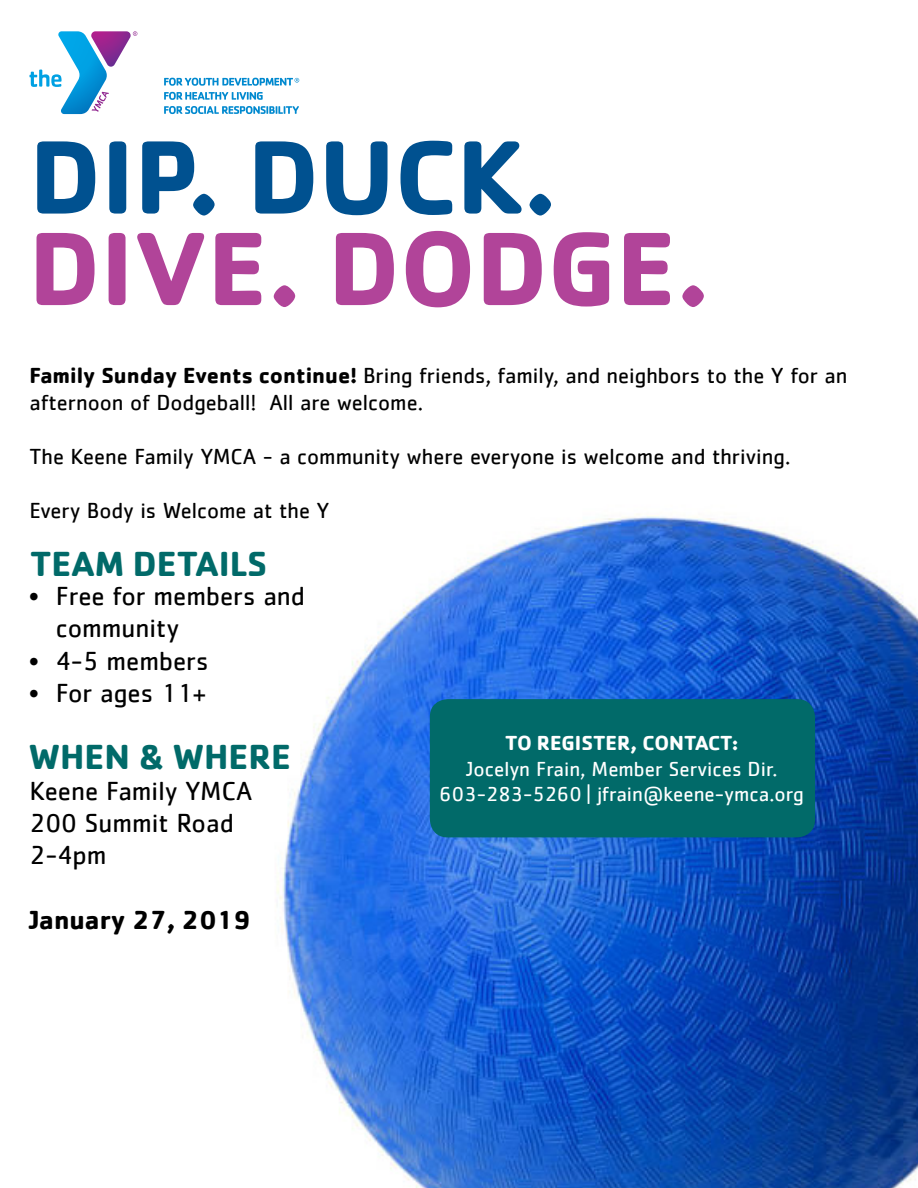
<style>
.page{position:relative;width:918px;height:1188px;background:#fff}
.page>*{position:absolute;margin:0;border:0;box-sizing:border-box;transform-origin:0 0}
.t1{font:700 108px "Cachet";color:#b14499}
.t2{font:700 108px "Cachet";color:#005190}
.t3{font:700 36px "Cachet";color:#016a69}
.t4{font:27px/32.4px "Cachet";color:#000}
.t5{font:700 27px "Cachet";color:#000}
.t6{font:22.5px/27px "Cachet";color:#000}
.t7{font:21px "Cachet";color:#fff}
.t8{font:700 21px "Cachet";color:#fff}
.s1{font-weight:700}
</style>
<div class="page">
<img style="left:276px;top:514px;width:642px;height:674px">
<div style="left:430px;top:699px;width:385px;height:138px;background:#016a69;border-radius:18px"></div>
<svg style="left:30px;top:31px;width:107px;height:83px"></svg>
<svg style="left:164px;top:92px;width:99px;height:8px"></svg>
<svg style="left:164px;top:106px;width:135px;height:8px"></svg>
<svg style="left:164px;top:78px;width:135px;height:8px"></svg>
<p class="t2" style="left:30px;top:107px;width:530px">DIP. DUCK.</p>
<p class="t1" style="left:29px;top:199px;width:683px">DIVE. DODGE.</p>
<p class="t6" style="left:30px;top:362px;width:820px"><span class="s1">Family Sunday Events continue!</span> Bring friends, family, and neighbors to the Y for an afternoon of Dodgeball! All are welcome.</p>
<p class="t6" style="left:30px;top:443px;width:762px">The Keene Family YMCA - a community where everyone is welcome and thriving.</p>
<p class="t6" style="left:30px;top:497px;width:302px">Every Body is Welcome at the Y</p>
<p class="t3" style="left:30px;top:540px;width:239px">TEAM DETAILS</p>
<p class="t4" style="left:56px;top:579px;width:251px;text-indent:-27px">• Free for members and community</p>
<p class="t4" style="left:29px;top:644px;width:181px">• 4-5 members</p>
<p class="t4" style="left:29px;top:676px;width:179px">• For ages 11+</p>
<p class="t8" style="left:505px;top:730px;width:235px">TO REGISTER, CONTACT:</p>
<p class="t7" style="left:466px;top:756px;width:313px">Jocelyn Frain, Member Services Dir.</p>
<p class="t3" style="left:29px;top:733px;width:264px">WHEN &amp; WHERE</p>
<p class="t4" style="left:29px;top:774px;width:225px">Keene Family YMCA</p>
<p class="t7" style="left:440px;top:782px;width:366px">603-283-5260 | jfrain@keene-ymca.org</p>
<p class="t4" style="left:29px;top:806px;width:206px">200 Summit Road</p>
<p class="t4" style="left:29px;top:839px;width:78px">2-4pm</p>
<p class="t5" style="left:29px;top:903px;width:223px">January 27, 2019</p>
</div>
